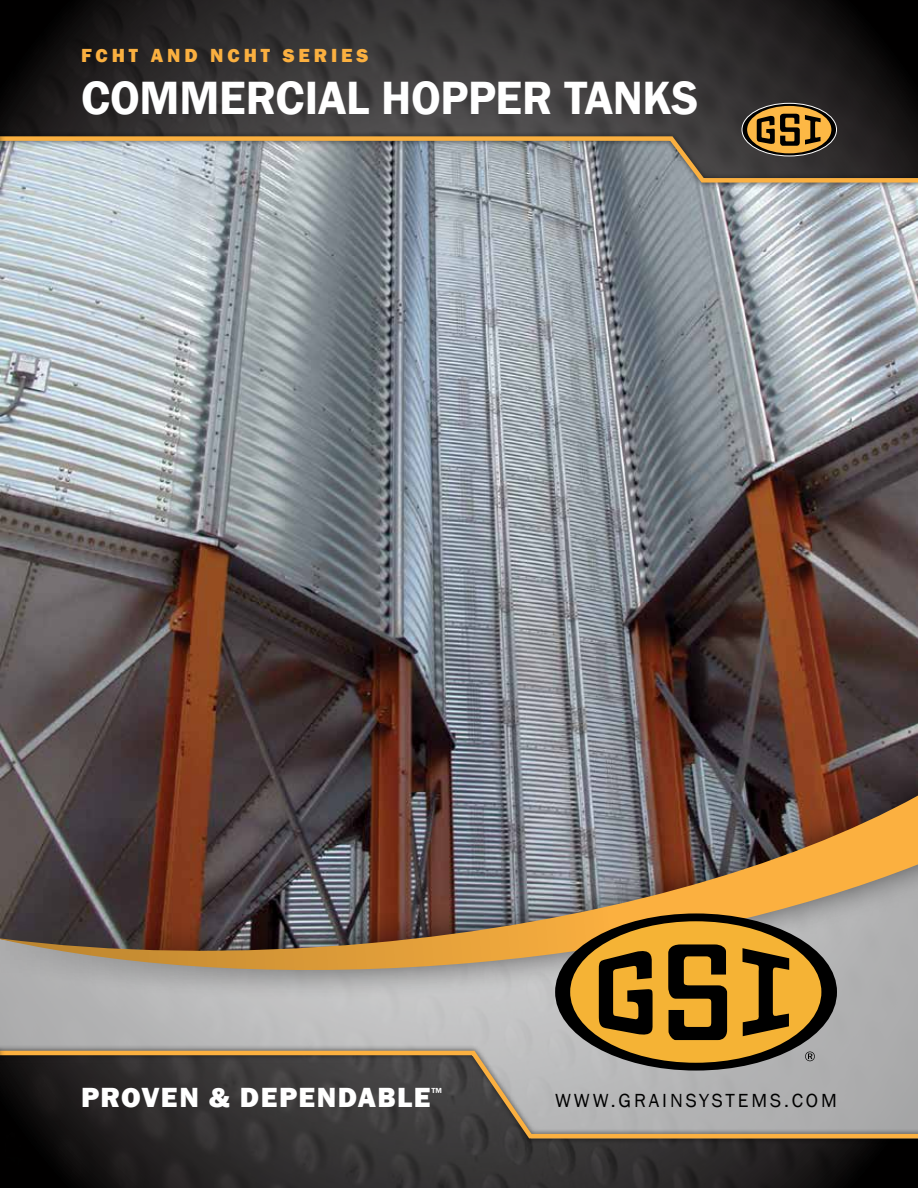
<style>
.page{position:relative;width:918px;height:1188px;background:#fff}
.page>*{position:absolute;margin:0;border:0;box-sizing:border-box;transform-origin:0 0}
.t1{font:600 48px "Franklin Gothic";letter-spacing:-.005em;color:#fff}
.t2{font:800 28.5px "Franklin Gothic";letter-spacing:.045em;color:#fff}
.t3{font:19.5px "Franklin Gothic";letter-spacing:.15em;color:#000}
.t4{font:800 19.5px "Franklin Gothic";letter-spacing:.2em;color:#fbb040}
</style>
<div class="page">
<svg style="left:6px;top:1000px;width:912px;height:45px;background:#bababa"></svg>
<img style="left:0;top:188px;width:918px;height:548px">
<div style="left:0;top:736px;width:918px;height:264px;background:#000;opacity:.55"></div>
<img style="left:0;top:796px;width:918px;height:182px">
<svg style="left:0;top:0;width:918px;height:185px;background:#484746"></svg>
<svg style="left:742px;top:103px;width:95px;height:53px;background:#846431"></svg>
<div style="left:742px;top:103px;width:95px;height:53px;border:1px solid #fff;border-radius:50%"></div>
<svg style="left:555px;top:913px;width:282px;height:132px;background:#94702f"></svg>
<div style="left:0;top:1045px;width:918px;height:143px;background:#000;opacity:.65"></div>
<svg style="left:0;top:1048px;width:918px;height:140px;background:#57524e"></svg>
<div style="left:0;top:103px;width:6px;height:44px;background:#000;opacity:.65"></div>
<svg style="left:0;top:107px;width:4px;height:36px"></svg>
<div style="left:0;top:947px;width:6px;height:114px;background:#000;opacity:.65"></div>
<svg style="left:0;top:951px;width:5px;height:107px"></svg>
<p class="t4" style="left:81px;top:43px;width:289px">FCHT AND NCHT SERIES</p>
<p class="t1" style="left:81px;top:68px;width:619px">COMMERCIAL HOPPER TANKS</p>
<p class="t2" style="left:81px;top:1079px;width:362px">PROVEN &amp; DEPENDABLE<sup>™</sup></p>
<p class="t3" style="left:555px;top:1088px;width:283px">WWW.GRAINSYSTEMS.COM</p>
</div>
